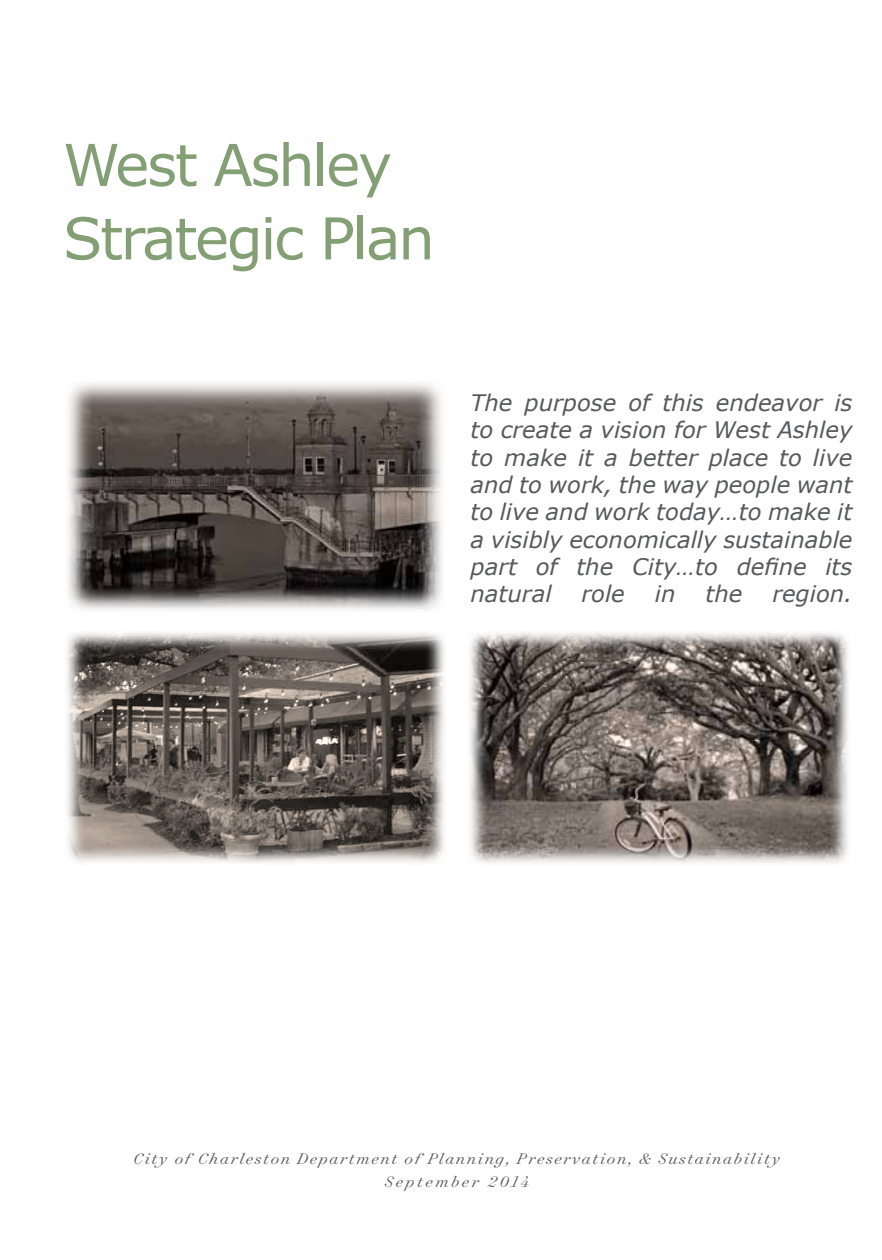
<style>
.page{position:relative;width:882px;height:1260px;background:#fff}
.page>*{position:absolute;margin:0;border:0;box-sizing:border-box;transform-origin:0 0}
.t1{font:57.75px/73.5px "Verdana";letter-spacing:-.04em;color:#839f74}
.t2{font:italic 22.75px/27.3px "Verdana";color:#58595b;text-align:justify}
.t3{font:italic 300 17.5px "Surveyor Display";letter-spacing:.1em;color:#58595b}
.t4{font:italic 300 17.5px "Surveyor Display";letter-spacing:.15em;color:#58595b}
</style>
<div class="page">
<svg style="left:470px;top:633px;width:378px;height:230px;background:#7b736d"></svg>
<svg style="left:67px;top:632px;width:378px;height:231px;background:#756e69"></svg>
<svg style="left:68px;top:383px;width:374px;height:227px;background:#655f5b"></svg>
<h1 class="t1" style="left:63px;top:128px;width:373px">West Ashley<br>Strategic Plan</h1>
<p class="t2" style="left:471px;top:389px;width:383px">The purpose of this endeavor is to create a vision for West Ashley to make it a better place to live and to work, the way people want to live and work today…to make it a visibly economically sustainable part of the City…to define its natural</p>
<p class="t2" style="left:582px;top:580px;width:45px">role</p>
<p class="t2" style="left:655px;top:580px;width:22px">in</p>
<p class="t2" style="left:705px;top:580px;width:38px">the</p>
<p class="t2" style="left:772px;top:580px;width:82px">region.</p>
<p class="t3" style="left:133px;top:1148px;width:648px">City of Charleston Department of Planning, Preservation, &amp; Sustainability</p>
<p class="t4" style="left:384px;top:1170px;width:146px">September 2014</p>
</div>
